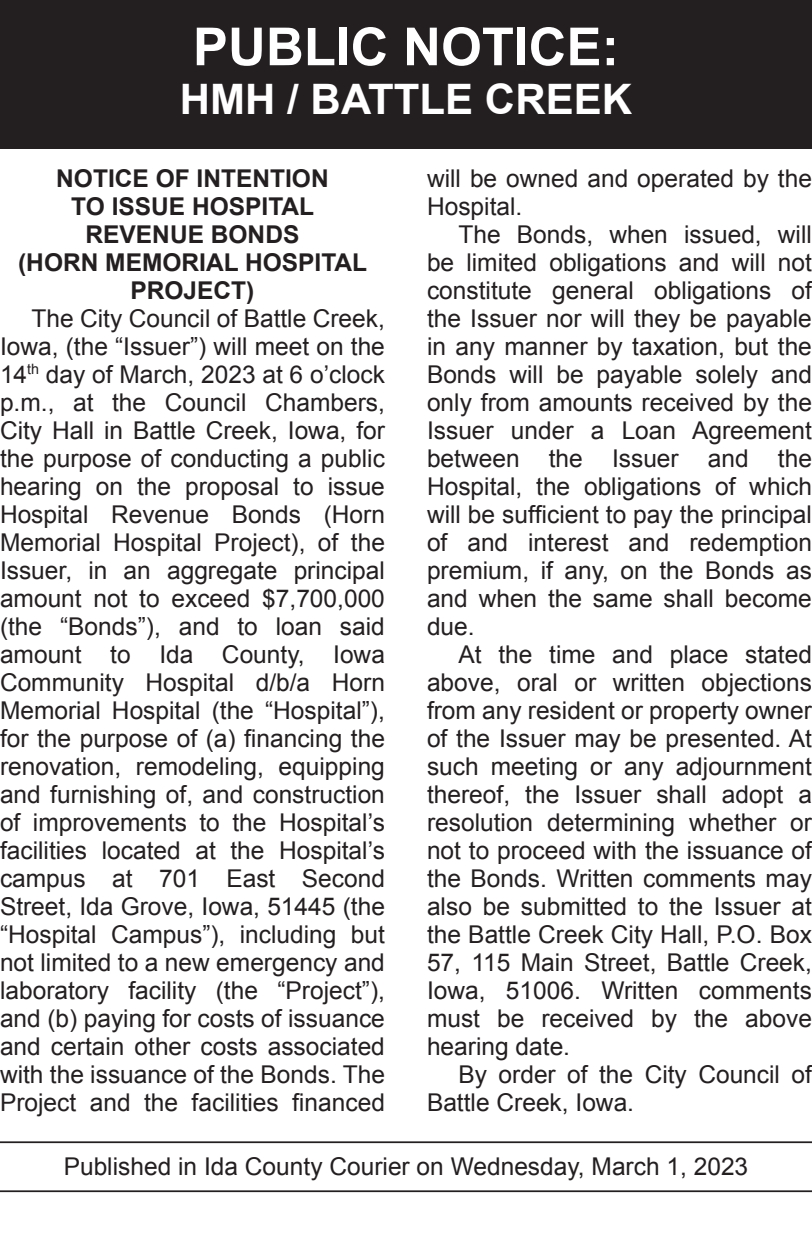
<style>
.page{position:relative;width:812px;height:1260px;background:#fff}
.page>*{position:absolute;margin:0;border:0;box-sizing:border-box;transform-origin:0 0}
.t1{font:700 52.5px "Arial";color:#fff}
.t2{font:700 42px "Arial";color:#fff}
.Legal_Body{font:24.5px/28px "Arial";color:#231f20;text-align:justify}
.Legal_Body-2{font:700 24.5px/28px "Arial";color:#231f20;text-align:center}
</style>
<div class="page">
<hr style="left:0;top:1141px;width:811px;height:2px;background:#231f20">
<hr style="left:0;top:1190px;width:811px;height:2px;background:#231f20">
<div style="left:0;top:0;width:811px;height:149px;background:#231f20"></div>
<p class="t1" style="left:193px;top:12px;width:427px">PUBLIC NOTICE:</p>
<p class="t2" style="left:180px;top:72px;width:453px">HMH / BATTLE CREEK</p>
<p class="Legal_Body-2" style="left:56px;top:165px;width:274px">NOTICE OF INTENTION</p>
<p class="Legal_Body-2" style="left:71px;top:193px;width:244px">TO ISSUE HOSPITAL</p>
<p class="Legal_Body-2" style="left:85px;top:221px;width:215px">REVENUE BONDS</p>
<p class="Legal_Body-2" style="left:18px;top:249px;width:350px">(HORN MEMORIAL HOSPITAL<br>PROJECT)</p>
<p class="Legal_Body" style="left:0;top:304px;width:386px;text-indent:32px">The City Council of Battle Creek, Iowa, (the “Issuer”) will meet on the 14<sup>th</sup> day of March, 2023 at 6 o’clock p.m., at the Council Chambers, City Hall in Battle Creek, Iowa, for the purpose of conducting a public hearing on the proposal to issue Hospital Revenue Bonds (Horn Memorial Hospital Project), of the Issuer, in an aggregate principal amount not to exceed $7,700,000 (the “Bonds”), and to loan said amount to Ida County, Iowa Community Hospital d/b/a Horn Memorial Hospital (the “Hospital”), for the purpose of (a) financing the renovation, remodeling, equipping and furnishing of, and construction of improvements to the Hospital’s facilities located at the Hospital’s campus at 701 East Second Street, Ida Grove, Iowa, 51445 (the “Hospital Campus”), including but not limited to a new emergency and laboratory facility (the “Project”), and (b) paying for costs of issuance and certain other costs associated with the issuance of the Bonds. The Project and the facilities financed</p>
<p class="Legal_Body" style="left:427px;top:164px;width:386px">will be owned and operated by the<br>Hospital.</p>
<p class="Legal_Body" style="left:427px;top:220px;width:386px;text-indent:32px">The Bonds, when issued, will be limited obligations and will not constitute general obligations of the Issuer nor will they be payable in any manner by taxation, but the Bonds will be payable solely and only from amounts received by the Issuer under a Loan Agreement between the Issuer and the Hospital, the obligations of which will be sufficient to pay the principal of and interest and redemption premium, if any, on the Bonds as and when the same shall become due.</p>
<p class="Legal_Body" style="left:427px;top:640px;width:386px;text-indent:32px">At the time and place stated above, oral or written objections from any resident or property owner of the Issuer may be presented. At such meeting or any adjournment thereof, the Issuer shall adopt a resolution determining whether or not to proceed with the issuance of the Bonds. Written comments may also be submitted to the Issuer at the Battle Creek City Hall, P.O. Box 57, 115 Main Street, Battle Creek, Iowa, 51006. Written comments must be received by the above hearing date.</p>
<p class="Legal_Body" style="left:427px;top:1060px;width:386px;text-indent:32px">By order of the City Council of<br>Battle Creek, Iowa.</p>
<p class="Legal_Body" style="left:64px;top:1152px;width:686px">Published in Ida County Courier on Wednesday, March 1, 2023</p>
</div>
